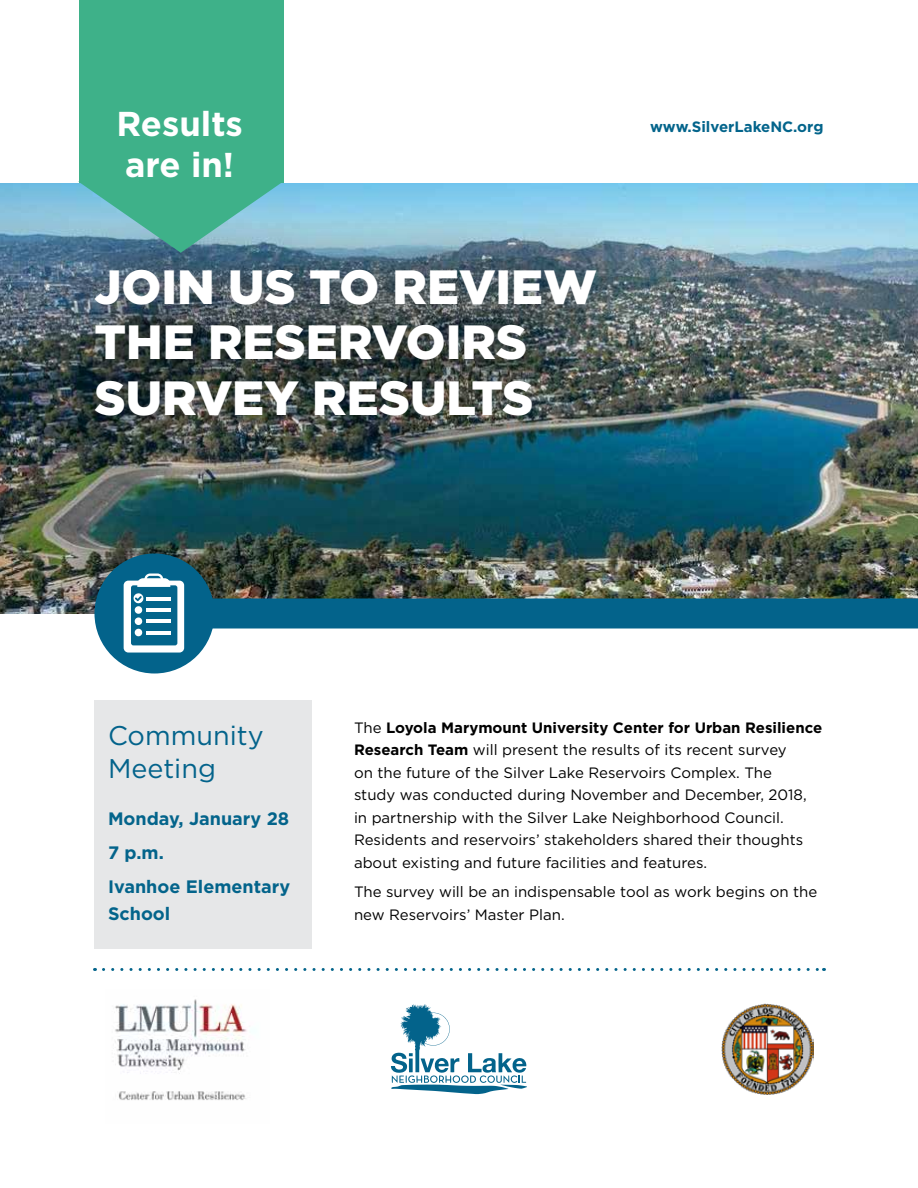
<style>
.page{position:relative;width:918px;height:1188px;background:#fff}
.page>*{position:absolute;margin:0;border:0;box-sizing:border-box;transform-origin:0 0}
.t1{font:900 48px/55.5px "Gotham";color:#fff}
.t2{font:700 34.5px "Gotham";color:#fff}
.t3{font:27px/32.4px "Gotham";color:#03638b}
.t4{font:700 18px/33.8px "Gotham";color:#03648b}
.t5{font:15px/22.5px "Gotham";color:#000}
.t6{font:700 15px "Gotham";color:#03648b}
.s1{font-weight:700}
</style>
<div class="page">
<div style="left:94px;top:700px;width:218px;height:249px;background:#e6e7e8"></div>
<div style="left:79px;top:0;width:204px;height:184px;background:#3eb189"></div>
<img style="left:0;top:184px;width:918px;height:430px">
<svg style="left:104px;top:968px;width:721px;height:3px"></svg>
<svg style="left:391px;top:1004px;width:136px;height:90px"></svg>
<img style="left:722px;top:1003px;width:91px;height:92px">
<div style="left:154px;top:598px;width:764px;height:30px;background:#03638b"></div>
<div style="left:94px;top:554px;width:120px;height:120px;background:#03638b;border-radius:50%"></div>
<div style="left:39px;top:210px;width:612px;height:265px;background:#000;opacity:.75"></div>
<svg style="left:124px;top:574px;width:60px;height:79px"></svg>
<hr style="left:146px;top:631px;width:25px;height:3px;background:#fff">
<img style="left:115px;top:999px;width:132px;height:101px">
<svg style="left:78px;top:181px;width:205px;height:72px;background:#5bada5"></svg>
<h2 class="t2" style="left:116px;top:101px;width:128px">Results</h2>
<p class="t6" style="left:650px;top:117px;width:175px">www.SilverLakeNC.org</p>
<h2 class="t2" style="left:125px;top:142px;width:110px">are in!</h2>
<h1 class="t1" style="left:94px;top:258px;width:504px">JOIN US TO REVIEW<br>THE RESERVOIRS<br>SURVEY RESULTS</h1>
<h3 class="t3" style="left:108px;top:719px;width:157px">Community<br>Meeting</h3>
<p class="t4" style="left:108px;top:802px;width:184px">Monday, January 28<br>7 p.m.<br>Ivanhoe Elementary</p>
<p class="t4" style="left:108px;top:896px;width:64px">School</p>
<p class="t5" style="left:354px;top:716px;width:470px">The <span class="s1">Loyola Marymount University Center for Urban Resilience Research Team</span> will present the results of its recent survey<br>on the future of the Silver Lake Reservoirs Complex. The<br>study was conducted during November and December, 2018, in partnership with the Silver Lake Neighborhood Council.<br>Residents and reservoirs’ stakeholders shared their thoughts about existing and future facilities and features.</p>
<p class="t5" style="left:354px;top:880px;width:465px">The survey will be an indispensable tool as work begins on the new Reservoirs’ Master Plan.</p>
</div>
